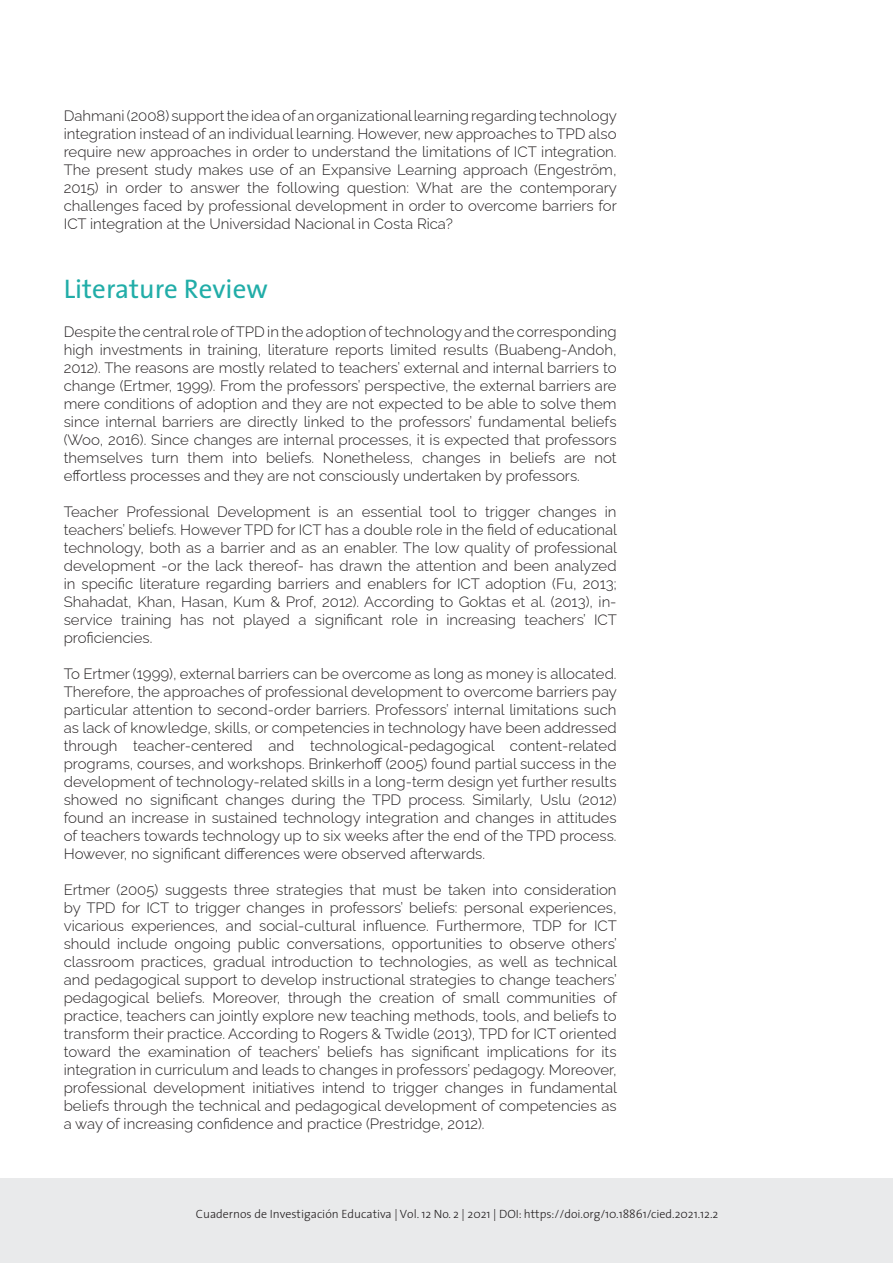
<style>
.page{position:relative;width:893px;height:1263px;background:#fff}
.page>*{position:absolute;margin:0;border:0;box-sizing:border-box;transform-origin:0 0}
.Subtítulo_1{font:27px "The Sans";color:#21ada8}
.Subtítulo_1-2{font:300 15px/18px "Raleway";color:#231f20;text-align:justify}
.t1{font:300 12px "The Sans";color:#231f20}
</style>
<div class="page">
<div style="left:0;top:1178px;width:893px;height:85px;background:#e9eaeb"></div>
<p class="Subtítulo_1-2" style="left:64px;top:105px;width:555px">Dahmani (2008) support the idea of an organizational learning regarding technology integration instead of an individual learning. However, new approaches to TPD also require new approaches in order to understand the limitations of ICT integration.<br>The present study makes use of an Expansive Learning approach (Engeström, 2015) in order to answer the following question: What are the contemporary challenges faced by professional development in order to overcome barriers for ICT integration at the Universidad Nacional in Costa Rica?</p>
<p class="Subtítulo_1" style="left:64px;top:266px;width:206px">Literature Review</p>
<p class="Subtítulo_1-2" style="left:64px;top:321px;width:554px">Despite the central role of TPD in the adoption of technology and the corresponding high investments in training, literature reports limited results (Buabeng-Andoh, 2012). The reasons are mostly related to teachers’ external and internal barriers to change (Ertmer, 1999). From the professors’ perspective, the external barriers are mere conditions of adoption and they are not expected to be able to solve them since internal barriers are directly linked to the professors’ fundamental beliefs (Woo, 2016). Since changes are internal processes, it is expected that professors themselves turn them into beliefs. Nonetheless, changes in beliefs are not effortless processes and they are not consciously undertaken by professors.</p>
<p class="Subtítulo_1-2" style="left:64px;top:501px;width:555px">Teacher Professional Development is an essential tool to trigger changes in teachers’ beliefs. However TPD for ICT has a double role in the field of educational technology, both as a barrier and as an enabler. The low quality of professional development -or the lack thereof- has drawn the attention and been analyzed in specific literature regarding barriers and enablers for ICT adoption (Fu, 2013; Shahadat, Khan, Hasan, Kum &amp; Prof, 2012). According to Goktas et al. (2013), in&shy;service training has not played a significant role in increasing teachers’ ICT proficiencies.</p>
<p class="Subtítulo_1-2" style="left:64px;top:663px;width:555px">To Ertmer (1999), external barriers can be overcome as long as money is allocated.<br>Therefore, the approaches of professional development to overcome barriers pay particular attention to second-order barriers. Professors’ internal limitations such as lack of knowledge, skills, or competencies in technology have been addressed through teacher-centered and technological-pedagogical content-related programs, courses, and workshops. Brinkerhoff (2005) found partial success in the development of technology-related skills in a long-term design yet further results showed no significant changes during the TPD process. Similarly, Uslu (2012) found an increase in sustained technology integration and changes in attitudes of teachers towards technology up to six weeks after the end of the TPD process.<br>However, no significant differences were observed afterwards.</p>
<p class="Subtítulo_1-2" style="left:64px;top:879px;width:555px">Ertmer (2005) suggests three strategies that must be taken into consideration by TPD for ICT to trigger changes in professors’ beliefs: personal experiences, vicarious experiences, and social-cultural influence. Furthermore, TDP for ICT should include ongoing public conversations, opportunities to observe others’ classroom practices, gradual introduction to technologies, as well as technical and pedagogical support to develop instructional strategies to change teachers’ pedagogical beliefs. Moreover, through the creation of small communities of practice, teachers can jointly explore new teaching methods, tools, and beliefs to transform their practice. According to Rogers &amp; Twidle (2013), TPD for ICT oriented toward the examination of teachers’ beliefs has significant implications for its integration in curriculum and leads to changes in professors’ pedagogy. Moreover, professional development initiatives intend to trigger changes in fundamental beliefs through the technical and pedagogical development of competencies as a way of increasing confidence and practice (Prestridge, 2012).</p>
<p class="t1" style="left:196px;top:1204px;width:524px">Cuadernos de Investigación Educativa | Vol. 12 No. 2 | 2021 | DOI: https://doi.org/10.18861/cied.2021.12.2</p>
</div>
